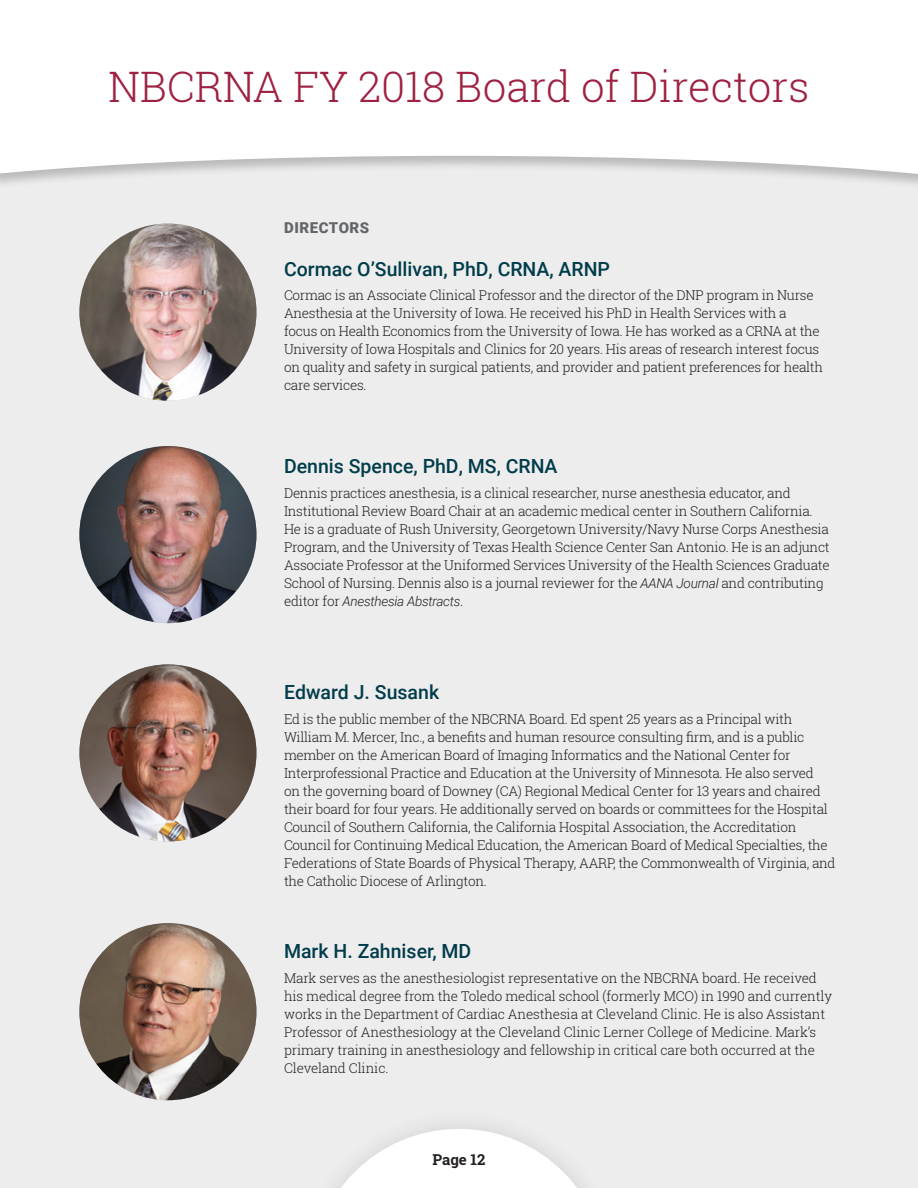
<style>
.page{position:relative;width:918px;height:1188px;background:#fff}
.page>*{position:absolute;margin:0;border:0;box-sizing:border-box;transform-origin:0 0}
.t1{font:300 42px "Roboto Slab";color:#9f2141}
.t2{font:500 19.5px "Roboto";color:#013c4b}
.t3{font:900 15px "Roboto";letter-spacing:.035em;color:#646569}
.t4{font:700 15px "Roboto Slab";color:#231f20}
.t5{font:300 13.5px/18px "Roboto Slab";letter-spacing:-.02em;color:#231f20}
.t6{font:italic 300 13.5px "Roboto";letter-spacing:-.02em;color:#231f20}
.s1{font-family:"Roboto";font-style:italic}
.s2{font-family:"Roboto Slab";font-style:normal}
</style>
<div class="page">
<div style="left:0;top:190px;width:918px;height:998px;background:#ecedec"></div>
<div style="left:289px;top:1107px;width:340px;height:81px;background:#ecedec"></div>
<svg style="left:337px;top:1129px;width:245px;height:59px"></svg>
<div style="left:0;top:0;width:918px;height:190px;background:#231f20;opacity:.25"></div>
<svg style="left:0;top:1px;width:918px;height:174px"></svg>
<img style="left:79px;top:224px;width:177px;height:177px;border-radius:89px">
<img style="left:79px;top:446px;width:177px;height:177px;border-radius:89px">
<img style="left:79px;top:664px;width:177px;height:178px;border-radius:89px">
<img style="left:79px;top:923px;width:177px;height:177px;border-radius:89px">
<h1 class="t1" style="left:109px;top:58px;width:702px">NBCRNA FY 2018 Board of Directors</h1>
<p class="t3" style="left:284px;top:217px;width:87px">DIRECTORS</p>
<h2 class="t2" style="left:284px;top:255px;width:328px">Cormac O’Sullivan, PhD, CRNA, ARNP</h2>
<p class="t5" style="left:284px;top:286px;width:541px">Cormac is an Associate Clinical Professor and the director of the DNP program in Nurse Anesthesia at the University of Iowa. He received his PhD in Health Services with a focus on Health Economics from the University of Iowa. He has worked as a CRNA at the University of Iowa Hospitals and Clinics for 20 years. His areas of research interest focus on quality and safety in surgical patients, and provider and patient preferences for health care services.</p>
<h2 class="t2" style="left:284px;top:453px;width:275px">Dennis Spence, PhD, MS, CRNA</h2>
<p class="t5" style="left:284px;top:484px;width:547px">Dennis practices anesthesia, is a clinical researcher, nurse anesthesia educator, and Institutional Review Board Chair at an academic medical center in Southern California.<br>He is a graduate of Rush University, Georgetown University/Navy Nurse Corps Anesthesia Program, and the University of Texas Health Science Center San Antonio. He is an adjunct Associate Professor at the Uniformed Services University of the Health Sciences Graduate School of Nursing. Dennis also is a journal reviewer for the <span class="s1">AANA Journal</span> and contributing</p>
<p class="t6" style="left:284px;top:592px;width:181px"><span class="s2">editor for</span> Anesthesia Abstracts<span class="s2">.</span></p>
<h2 class="t2" style="left:284px;top:679px;width:157px">Edward J. Susank</h2>
<p class="t5" style="left:284px;top:710px;width:553px">Ed is the public member of the NBCRNA Board. Ed spent 25 years as a Principal with William M. Mercer, Inc., a benefits and human resource consulting firm, and is a public member on the American Board of Imaging Informatics and the National Center for Interprofessional Practice and Education at the University of Minnesota. He also served<br>on the governing board of Downey (CA) Regional Medical Center for 13 years and chaired their board for four years. He additionally served on boards or committees for the Hospital Council of Southern California, the California Hospital Association, the Accreditation Council for Continuing Medical Education, the American Board of Medical Specialties, the Federations of State Boards of Physical Therapy, AARP, the Commonwealth of Virginia, and the Catholic Diocese of Arlington.</p>
<h2 class="t2" style="left:284px;top:937px;width:189px">Mark H. Zahniser, MD</h2>
<p class="t5" style="left:284px;top:968px;width:550px">Mark serves as the anesthesiologist representative on the NBCRNA board. He received his medical degree from the Toledo medical school (formerly MCO) in 1990 and currently works in the Department of Cardiac Anesthesia at Cleveland Clinic. He is also Assistant Professor of Anesthesiology at the Cleveland Clinic Lerner College of Medicine. Mark’s primary training in anesthesiology and fellowship in critical care both occurred at the Cleveland Clinic.</p>
<p class="t4" style="left:432px;top:1149px;width:55px">Page 12</p>
</div>
